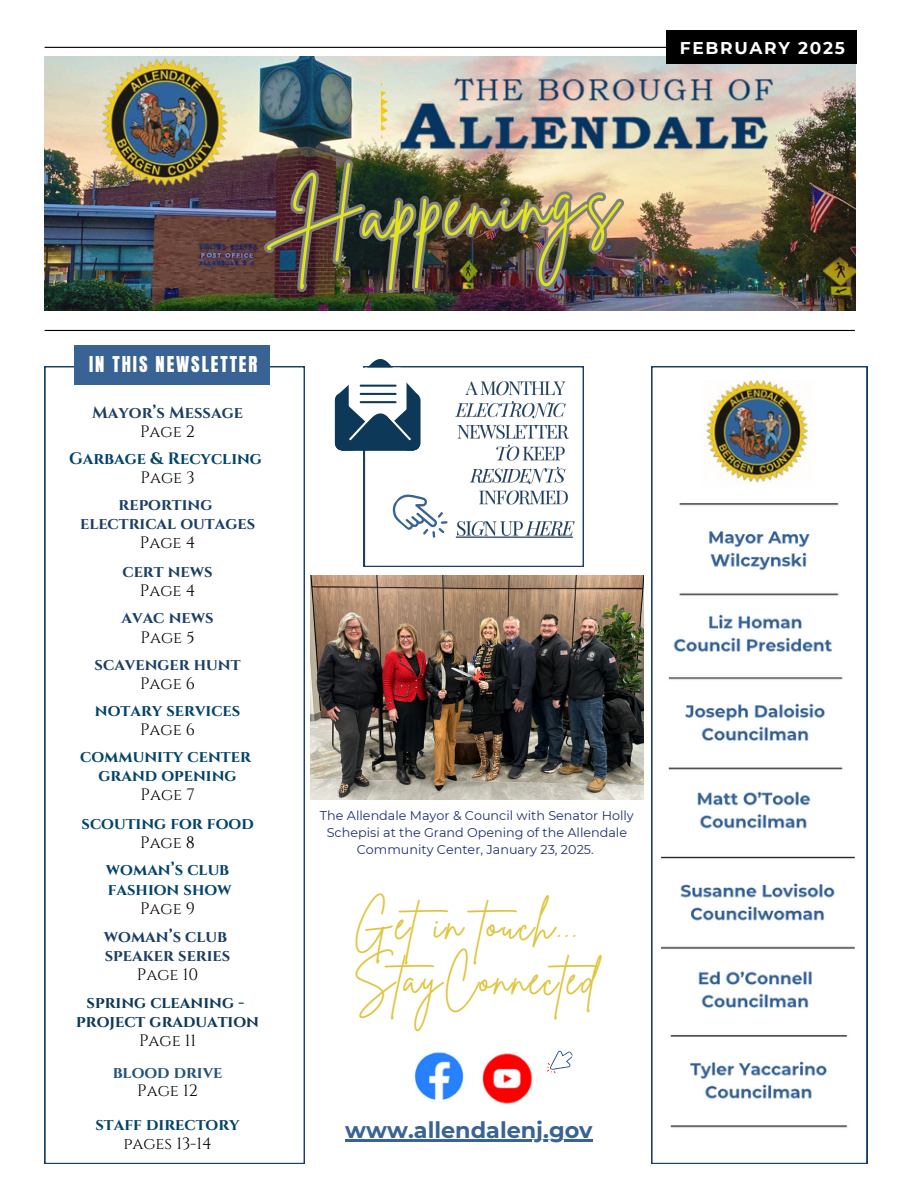
<style>
.page{position:relative;width:918px;height:1188px;background:#fff}
.page>*{position:absolute;margin:0;border:0;box-sizing:border-box;transform-origin:0 0}
.t1{font:75.6px "Brittany Signature";color:#e1e521}
.t2{font:44.1px/55.2px "Brittany Signature";letter-spacing:.04em;color:#dfc43c}
.t3{font:700 22.35px "Montserrat";color:#386394}
.t4{font:18.6px "Anton";letter-spacing:.1em;color:#fff}
.t5{font:700 16.95px "Montserrat";letter-spacing:.1em;color:#fff}
.t6{font:700 16.5px "Cinzel";color:#004369}
.t7{font:700 16.5px "Cinzel";color:#1a3e65}
.t8{font:16.5px "Cinzel";color:#000}
.t9{font:700 16.5px "Cinzel";color:#0d3858}
.t10{font:700 16.5px "Cinzel";color:#23547b}
.t11{font:12.75px/17px "Montserrat";color:#1f2f74;text-align:center}
.s1{color:rgb(0 0 0/0)}
</style>
<div class="page">
<hr style="left:45px;top:47px;width:758px;height:1px;background:#000">
<svg style="left:45px;top:366px;width:259px;height:798px"></svg>
<svg style="left:364px;top:366px;width:219px;height:201px"></svg>
<img style="left:45px;top:56px;width:811px;height:255px">
<img style="left:635px;top:46px;width:141px;height:137px">
<img style="left:92px;top:57px;width:147px;height:133px">
<hr style="left:45px;top:330px;width:810px;height:1px;background:#000">
<svg style="left:335px;top:359px;width:85px;height:92px"></svg>
<hr style="left:361px;top:385px;width:35px;height:2px;background:#0d3858">
<hr style="left:361px;top:393px;width:35px;height:2px;background:#0d3858">
<hr style="left:361px;top:401px;width:35px;height:2px;background:#0d3858">
<img style="left:453px;top:375px;width:120px;height:134px">
<img style="left:454px;top:514px;width:126px;height:29px">
<svg style="left:386px;top:485px;width:62px;height:57px"></svg>
<svg style="left:651px;top:366px;width:216px;height:798px"></svg>
<img style="left:414px;top:1052px;width:50px;height:48px">
<img style="left:482px;top:1053px;width:50px;height:51px">
<svg style="left:546px;top:1050px;width:27px;height:24px"></svg>
<img style="left:310px;top:576px;width:333px;height:224px">
<img style="left:661px;top:380px;width:196px;height:764px">
<img style="left:241px;top:46px;width:394px;height:265px">
<div style="left:666px;top:31px;width:191px;height:33px;background:#000"></div>
<div style="left:75px;top:346px;width:195px;height:39px;background:#386394"></div>
<hr style="left:345px;top:1140px;width:248px;height:2px;background:#386394">
<p class="t1" style="left:292px;top:171px;width:324px;rotate:-4deg"><span class="s1">H</span>appenings</p>
<p class="t4" style="left:89px;top:351px;width:170px">IN THIS NEWSLETTER</p>
<h5 class="t7" style="left:92px;top:402px;width:152px">Mayor’s Message</h5>
<p class="t8" style="left:140px;top:421px;width:56px">Page 2</p>
<p class="t6" style="left:69px;top:448px;width:194px">Garbage &amp; Recycling</p>
<p class="t8" style="left:141px;top:467px;width:56px">Page 3</p>
<p class="t7" style="left:119px;top:494px;width:95px">reporting</p>
<h1 class="t7" style="left:80px;top:513px;width:177px">electrical outages</h1>
<p class="t8" style="left:140px;top:532px;width:57px">Page 4</p>
<h4 class="t7" style="left:122px;top:561px;width:92px">cert news</h4>
<p class="t8" style="left:140px;top:580px;width:57px">Page 4</p>
<p class="t7" style="left:122px;top:607px;width:94px">avac news</p>
<p class="t8" style="left:141px;top:627px;width:56px">Page 5</p>
<p class="t7" style="left:95px;top:654px;width:147px">scavenger hunt</p>
<p class="t8" style="left:140px;top:673px;width:57px">Page 6</p>
<p class="t6" style="left:95px;top:700px;width:147px">notary services</p>
<p class="t8" style="left:140px;top:719px;width:57px">Page 6</p>
<p class="t6" style="left:80px;top:746px;width:172px">community center</p>
<p class="t6" style="left:99px;top:765px;width:140px">grand opening</p>
<p class="t8" style="left:141px;top:784px;width:56px">Page 7</p>
<p class="t6" style="left:82px;top:813px;width:174px">scouting for food</p>
<p class="t8" style="left:140px;top:832px;width:56px">Page 8</p>
<p class="t6" style="left:106px;top:859px;width:125px">woman’s club</p>
<p class="t6" style="left:108px;top:879px;width:125px">fashion show</p>
<p class="t8" style="left:140px;top:898px;width:57px">Page 9</p>
<p class="t7" style="left:104px;top:926px;width:125px">woman’s club</p>
<p class="t7" style="left:105px;top:945px;width:127px">speaker series</p>
<p class="t8" style="left:137px;top:964px;width:63px">Page 10</p>
<p class="t9" style="left:87px;top:992px;width:159px">spring cleaning -</p>
<p class="t9" style="left:76px;top:1011px;width:184px">project graduation</p>
<p class="t8" style="left:139px;top:1030px;width:59px">Page 11</p>
<p class="t10" style="left:113px;top:1062px;width:111px">blood drive</p>
<p class="t8" style="left:137px;top:1080px;width:62px">Page 12</p>
<p class="t6" style="left:96px;top:1114px;width:146px">staff directory</p>
<p class="t8" style="left:123px;top:1133px;width:90px">pages 13-14</p>
<p class="t11" style="left:320px;top:807px;width:315px">The Allendale Mayor &amp; Council with Senator Holly<br>Schepisi at the Grand Opening of the Allendale<br>Community Center, January 23, 2025.</p>
<p class="t2" style="left:354px;top:897px;width:258px">Getin touch...<br>StayConnected</p>
<p class="t3" style="left:345px;top:1116px;width:249px">www.allendalenj.gov</p>
<p class="t5" style="left:680px;top:37px;width:167px">FEBRUARY 2025</p>
</div>
